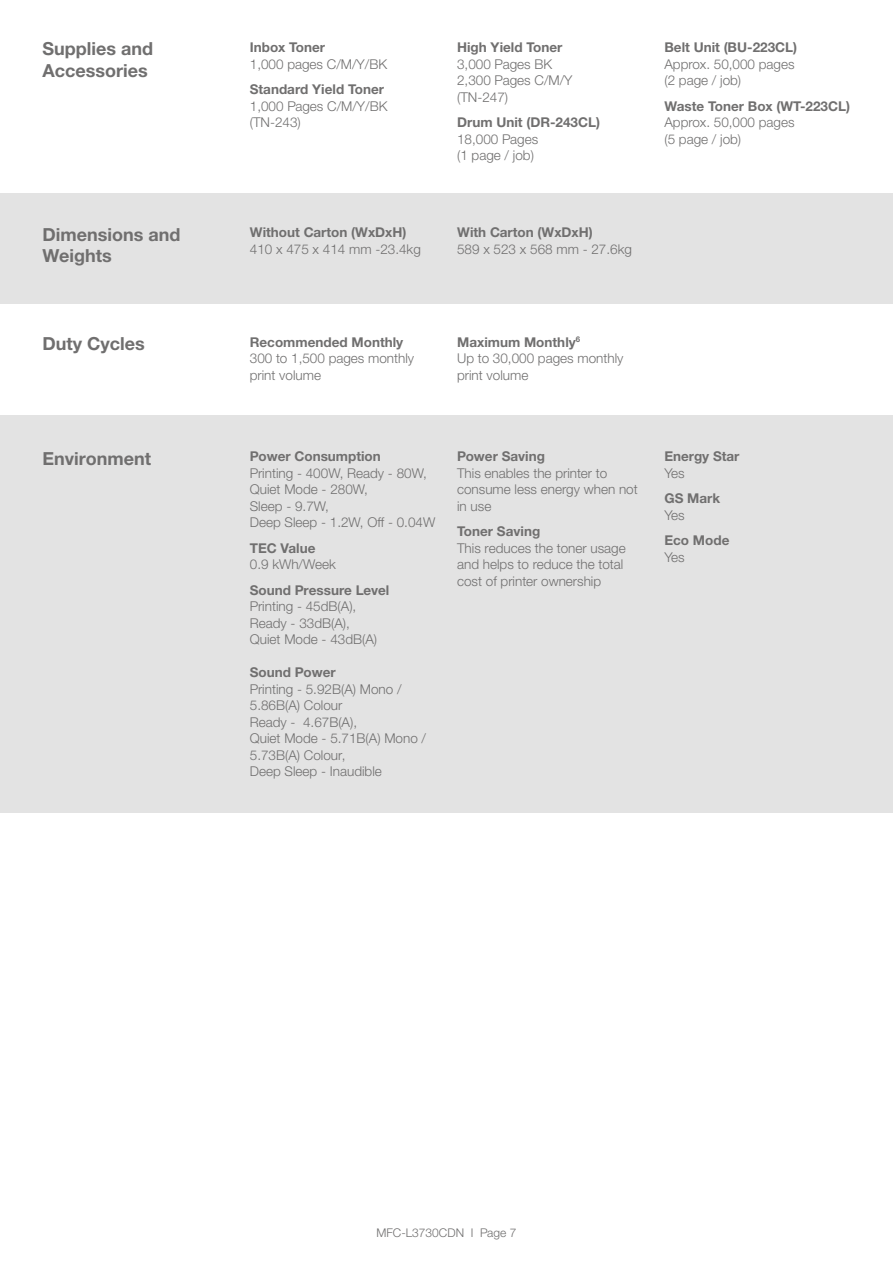
<style>
.page{position:relative;width:893px;height:1263px;background:#fff}
.page>*{position:absolute;margin:0;border:0;box-sizing:border-box;transform-origin:0 0}
.t1{font:700 18px/21.6px "Helvetica Neue LTW1 G";color:#706f6f}
.t2{font:300 13.5px/16.5px "Helvetica Neue LTW1 G";color:#706f6f}
.t3{font:700 13.5px "Helvetica Neue LTW1 G";color:#706f6f}
.t4{font:300 12px "Helvetica Neue LTW1 G";color:#706f6f}
.s1{font-weight:700}
</style>
<div class="page">
<div style="left:0;top:415px;width:893px;height:397px;background:#e3e3e3"></div>
<div style="left:0;top:193px;width:893px;height:110px;background:#e3e3e3"></div>
<h1 class="t1" style="left:43px;top:38px;width:112px">Supplies and<br>Accessories</h1>
<p class="t3" style="left:250px;top:39px;width:77px">Inbox Toner</p>
<p class="t2" style="left:250px;top:56px;width:139px">1,000 pages C/M/Y/BK</p>
<p class="t3" style="left:250px;top:81px;width:136px">Standard Yield Toner</p>
<p class="t2" style="left:250px;top:98px;width:139px">1,000 Pages C/M/Y/BK (TN-243)</p>
<h1 class="t1" style="left:43px;top:223px;width:139px">Dimensions and<br>Weights</h1>
<p class="t3" style="left:250px;top:224px;width:158px">Without Carton (WxDxH)</p>
<p class="t2" style="left:250px;top:241px;width:173px">410 x 475 x 414 mm -23.4kg</p>
<p class="t3" style="left:457px;top:39px;width:107px">High Yield Toner</p>
<p class="t2" style="left:457px;top:56px;width:117px">3,000 Pages BK<br>2,300 Pages C/M/Y (TN-247)</p>
<p class="t3" style="left:457px;top:114px;width:145px">Drum Unit (DR-243CL)</p>
<p class="t2" style="left:457px;top:131px;width:83px">18,000 Pages (1 page / job)</p>
<p class="t3" style="left:457px;top:224px;width:137px">With Carton (WxDxH)</p>
<p class="t2" style="left:457px;top:241px;width:176px">589 x 523 x 568 mm - 27.6kg</p>
<p class="t3" style="left:664px;top:39px;width:134px">Belt Unit (BU-223CL)</p>
<p class="t2" style="left:664px;top:56px;width:132px">Approx. 50,000 pages (2 page / job)</p>
<p class="t3" style="left:664px;top:97px;width:187px">Waste Toner Box (WT-223CL)</p>
<p class="t2" style="left:664px;top:114px;width:132px">Approx. 50,000 pages (5 page / job)</p>
<h1 class="t1" style="left:43px;top:332px;width:104px">Duty Cycles</h1>
<p class="t3" style="left:250px;top:333px;width:155px">Recommended Monthly</p>
<p class="t2" style="left:250px;top:350px;width:166px">300 to 1,500 pages monthly print volume</p>
<p class="t2" style="left:457px;top:334px;width:168px"><span class="s1">Maximum Monthly</span><sup>6<br></sup>Up to 30,000 pages monthly print volume</p>
<h1 class="t1" style="left:43px;top:447px;width:110px">Environment</h1>
<p class="t3" style="left:250px;top:448px;width:133px">Power Consumption</p>
<p class="t2" style="left:250px;top:465px;width:187px">Printing - 400W, Ready - 80W,<br>Quiet Mode - 280W,<br>Sleep - 9.7W,<br>Deep Sleep - 1.2W, Off - 0.04W</p>
<p class="t3" style="left:250px;top:540px;width:67px">TEC Value</p>
<p class="t2" style="left:250px;top:556px;width:87px">0.9 kWh/Week</p>
<p class="t3" style="left:250px;top:582px;width:141px">Sound Pressure Level</p>
<p class="t2" style="left:250px;top:598px;width:129px">Printing - 45dB(A),<br>Ready - 33dB(A),<br>Quiet Mode - 43dB(A)</p>
<p class="t3" style="left:250px;top:664px;width:87px">Sound Power</p>
<p class="t2" style="left:250px;top:681px;width:178px">Printing - 5.92B(A) Mono /<br>5.86B(A) Colour<br>Ready - 4.67B(A),<br>Quiet Mode - 5.71B(A) Mono /<br>5.73B(A) Colour,<br>Deep Sleep - Inaudible</p>
<p class="t3" style="left:457px;top:448px;width:89px">Power Saving</p>
<p class="t2" style="left:457px;top:465px;width:182px">This enables the printer to consume less energy when not in use</p>
<p class="t3" style="left:457px;top:523px;width:85px">Toner Saving</p>
<p class="t2" style="left:457px;top:540px;width:170px">This reduces the toner usage and helps to reduce the total cost of printer ownership</p>
<p class="t3" style="left:664px;top:448px;width:77px">Energy Star</p>
<p class="t2" style="left:664px;top:465px;width:22px">Yes</p>
<p class="t3" style="left:664px;top:490px;width:57px">GS Mark</p>
<p class="t2" style="left:664px;top:507px;width:22px">Yes</p>
<p class="t3" style="left:664px;top:532px;width:66px">Eco Mode</p>
<p class="t2" style="left:664px;top:549px;width:22px">Yes</p>
<p class="t4" style="left:376px;top:1226px;width:141px">MFC-L3730CDN I Page 7</p>
</div>
